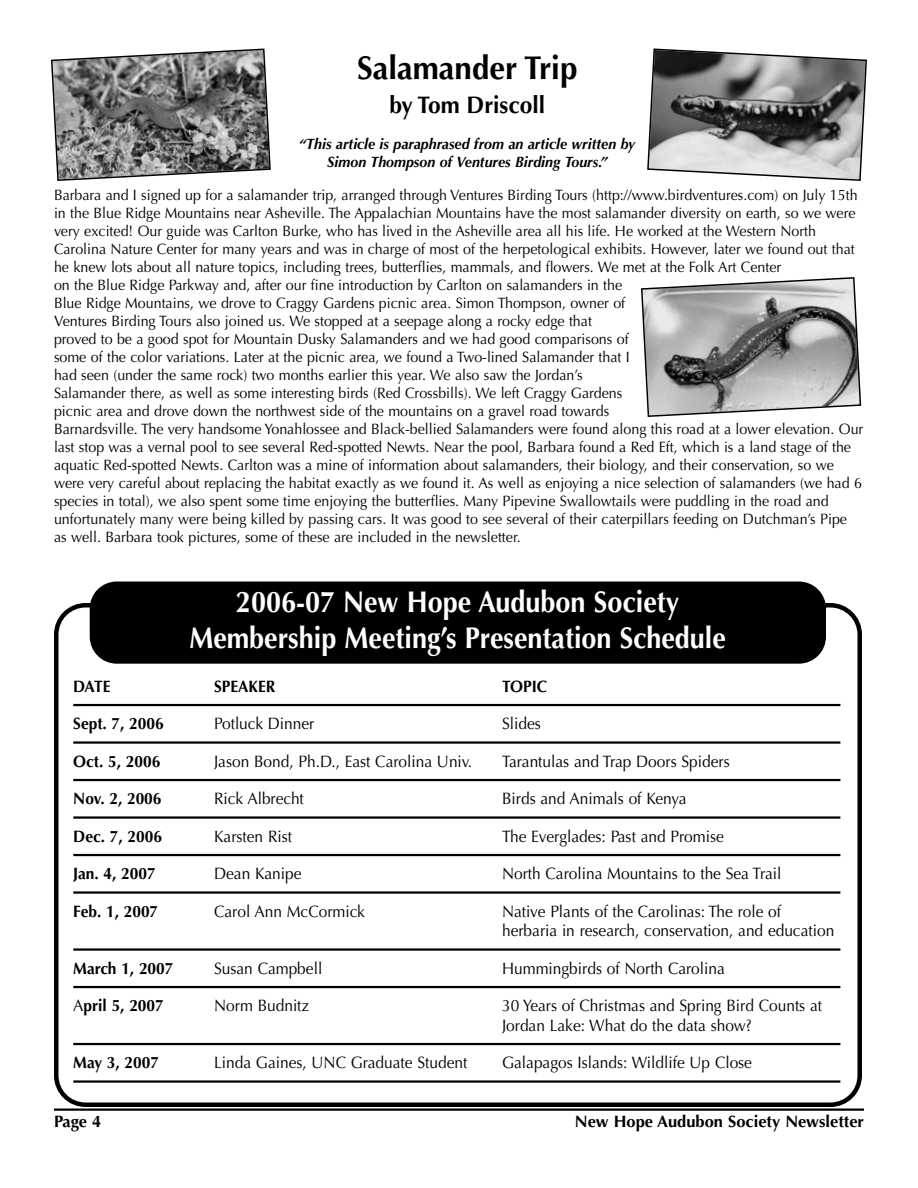
<style>
.page{position:relative;width:918px;height:1188px;background:#fff}
.page>*{position:absolute;margin:0;border:0;box-sizing:border-box;transform-origin:0 0}
.t1{font:700 33px "Optima";color:#000;scale:.95 1}
.t2{font:700 30px/36px "Optima";color:#fff;text-align:center;scale:.9 1}
.t3{font:700 24px "Optima";color:#000;scale:.95 1}
.t4{font:16.5px/19.5px "Optima";color:#000;scale:.94 1}
.t5{font:700 16.5px "Optima";color:#000;scale:.94 1}
.t6{font:700 16.5px "Optima";color:#000}
.t7{font:15px/18px "Optima";color:#000;scale:.95 1}
.t8{font:italic 700 15px/18px "Optima";color:#000;text-align:center;scale:.95 1}
.s1{font-weight:400}
</style>
<div class="page">
<hr style="left:54px;top:1108px;width:810px;height:3px;background:#000">
<svg style="left:51px;top:48px;width:220px;height:133px;background:#848484"></svg>
<svg style="left:641px;top:277px;width:221px;height:140px;background:#a7a7a7"></svg>
<svg style="left:647px;top:48px;width:220px;height:133px;background:#919191"></svg>
<svg style="left:54px;top:603px;width:808px;height:504px"></svg>
<hr style="left:73px;top:704px;width:767px;height:2px;background:#000">
<hr style="left:73px;top:741px;width:767px;height:3px;background:#000">
<hr style="left:73px;top:779px;width:767px;height:2px;background:#000">
<hr style="left:73px;top:816px;width:767px;height:3px;background:#000">
<hr style="left:73px;top:854px;width:767px;height:2px;background:#000">
<hr style="left:73px;top:891px;width:767px;height:3px;background:#000">
<hr style="left:73px;top:948px;width:767px;height:3px;background:#000">
<hr style="left:73px;top:986px;width:767px;height:2px;background:#000">
<hr style="left:73px;top:1043px;width:767px;height:2px;background:#000">
<hr style="left:73px;top:1080px;width:767px;height:3px;background:#000">
<div style="left:90px;top:582px;width:736px;height:82px;background:#000;border-radius:27px"></div>
<h1 class="t1" style="left:357px;top:54px;width:233px">Salamander Trip</h1>
<h3 class="t3" style="left:389px;top:95px;width:166px">by Tom Driscoll</h3>
<p class="t8" style="left:299px;top:137px;width:356px">“This article is paraphrased from an article written by<br>Simon Thompson of Ventures Birding Tours.”</p>
<p class="t7" style="left:54px;top:188px;width:853px">Barbara and I signed up for a salamander trip, arranged through Ventures Birding Tours (http://www.birdventures.com) on July 15th in the Blue Ridge Mountains near Asheville. The Appalachian Mountains have the most salamander diversity on earth, so we were very excited! Our guide was Carlton Burke, who has lived in the Asheville area all his life. He worked at the Western North Carolina Nature Center for many years and was in charge of most of the herpetological exhibits. However, later we found out that he knew lots about all nature topics, including trees, butterflies, mammals, and flowers. We met at the Folk Art Center<br>on the Blue Ridge Parkway and, after our fine introduction by Carlton on salamanders in the<br>Blue Ridge Mountains, we drove to Craggy Gardens picnic area. Simon Thompson, owner of<br>Ventures Birding Tours also joined us. We stopped at a seepage along a rocky edge that<br>proved to be a good spot for Mountain Dusky Salamanders and we had good comparisons of<br>some of the color variations. Later at the picnic area, we found a Two-lined Salamander that I<br>had seen (under the same rock) two months earlier this year. We also saw the Jordan’s<br>Salamander there, as well as some interesting birds (Red Crossbills). We left Craggy Gardens<br>picnic area and drove down the northwest side of the mountains on a gravel road towards<br>Barnardsville. The very handsome Yonahlossee and Black-bellied Salamanders were found along this road at a lower elevation. Our last stop was a vernal pool to see several Red-spotted Newts. Near the pool, Barbara found a Red Eft, which is a land stage of the aquatic Red-spotted Newts. Carlton was a mine of information about salamanders, their biology, and their conservation, so we were very careful about replacing the habitat exactly as we found it. As well as enjoying a nice selection of salamanders (we had 6 species in total), we also spent some time enjoying the butterflies. Many Pipevine Swallowtails were puddling in the road and unfortunately many were being killed by passing cars. It was good to see several of their caterpillars feeding on Dutchman’s Pipe as well. Barbara took pictures, some of these are included in the newsletter.</p>
<h2 class="t2" style="left:189px;top:587px;width:598px">2006-07 New Hope Audubon Society<br>Membership Meeting’s Presentation Schedule</h2>
<p class="t5" style="left:73px;top:679px;width:41px">DATE</p>
<p class="t5" style="left:214px;top:679px;width:67px">SPEAKER</p>
<p class="t5" style="left:502px;top:679px;width:50px">TOPIC</p>
<p class="t5" style="left:73px;top:717px;width:98px">Sept. 7, 2006</p>
<p class="t4" style="left:214px;top:716px;width:108px">Potluck Dinner</p>
<p class="t4" style="left:502px;top:716px;width:43px">Slides</p>
<p class="t5" style="left:73px;top:754px;width:94px">Oct. 5, 2006</p>
<p class="t4" style="left:214px;top:753px;width:276px">Jason Bond, Ph.D., East Carolina Univ.</p>
<p class="t4" style="left:502px;top:753px;width:244px">Tarantulas and Trap Doors Spiders</p>
<p class="t5" style="left:73px;top:792px;width:95px">Nov. 2, 2006</p>
<p class="t4" style="left:214px;top:791px;width:97px">Rick Albrecht</p>
<p class="t4" style="left:502px;top:791px;width:198px">Birds and Animals of Kenya</p>
<p class="t5" style="left:73px;top:829px;width:96px">Dec. 7, 2006</p>
<p class="t4" style="left:214px;top:828px;width:84px">Karsten Rist</p>
<p class="t4" style="left:502px;top:828px;width:237px">The Everglades: Past and Promise</p>
<p class="t5" style="left:73px;top:867px;width:89px">Jan. 4, 2007</p>
<p class="t4" style="left:214px;top:866px;width:95px">Dean Kanipe</p>
<p class="t4" style="left:502px;top:866px;width:299px">North Carolina Mountains to the Sea Trail</p>
<p class="t5" style="left:73px;top:904px;width:92px">Feb. 1, 2007</p>
<p class="t4" style="left:214px;top:903px;width:162px">Carol Ann McCormick</p>
<p class="t4" style="left:502px;top:903px;width:355px">Native Plants of the Carolinas: The role of herbaria in research, conservation, and education</p>
<p class="t5" style="left:73px;top:961px;width:108px">March 1, 2007</p>
<p class="t4" style="left:214px;top:960px;width:117px">Susan Campbell</p>
<p class="t4" style="left:502px;top:960px;width:238px">Hummingbirds of North Carolina</p>
<p class="t5" style="left:73px;top:999px;width:98px"><span class="s1">A</span>pril 5, 2007</p>
<p class="t4" style="left:214px;top:998px;width:103px">Norm Budnitz</p>
<p class="t4" style="left:502px;top:998px;width:342px">30 Years of Christmas and Spring Bird Counts at<br>Jordan Lake: What do the data show?</p>
<p class="t5" style="left:73px;top:1056px;width:93px">May 3, 2007</p>
<p class="t4" style="left:214px;top:1055px;width:271px">Linda Gaines, UNC Graduate Student</p>
<p class="t4" style="left:502px;top:1055px;width:267px">Galapagos Islands: Wildlife Up Close</p>
<p class="t6" style="left:54px;top:1115px;width:49px">Page 4</p>
<p class="t6" style="left:575px;top:1115px;width:291px">New Hope Audubon Society Newsletter</p>
</div>
